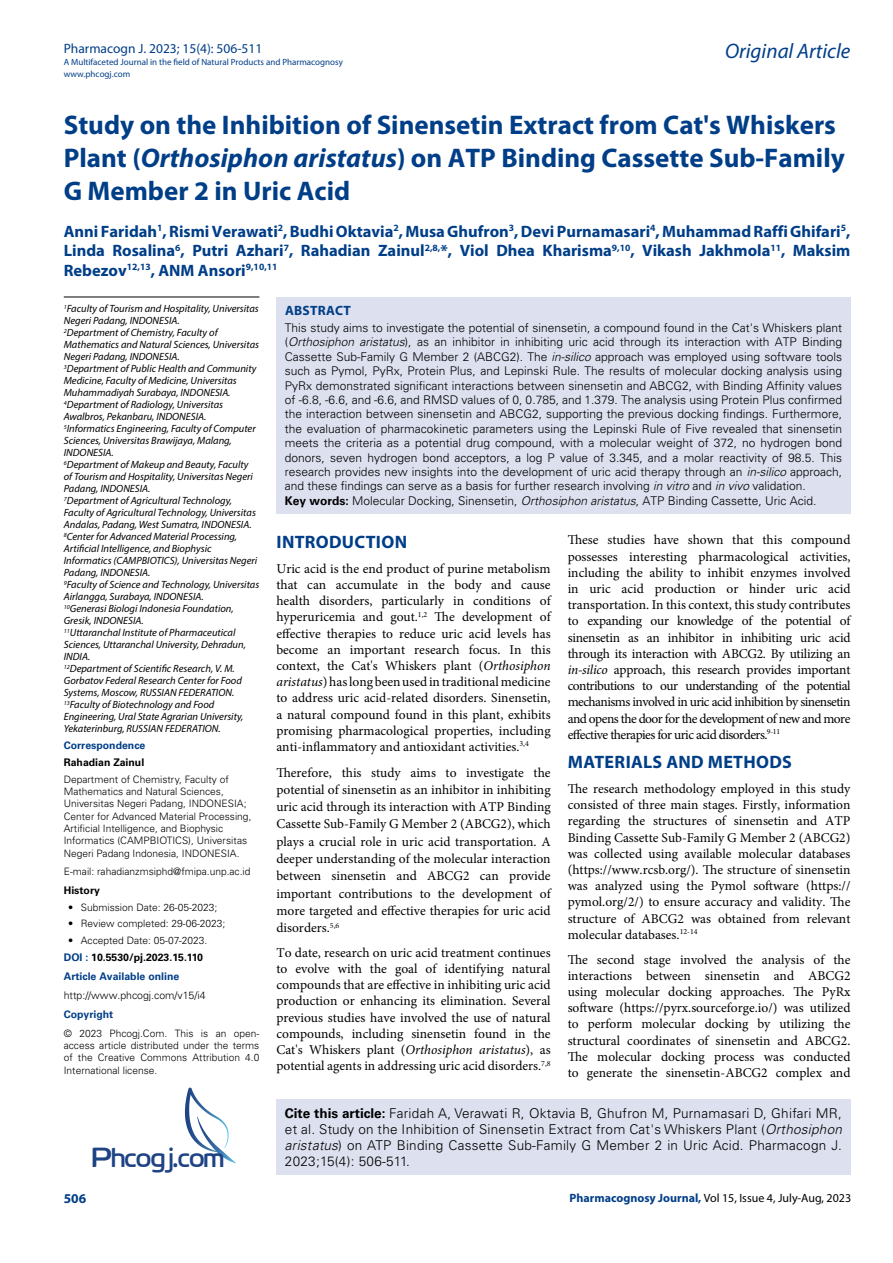
<style>
.page{position:relative;width:893px;height:1263px;background:#fff}
.page>*{position:absolute;margin:0;border:0;box-sizing:border-box;transform-origin:0 0}
.t1{font:27.6px "Cloud World";color:#1e4384}
.t2{font:700 27px/33px "Myriad Pro";color:#003e88}
.t3{font:italic 21px "Myriad Pro";color:#003e88}
.t4{font:700 18px "Myriad Pro";letter-spacing:.02em;color:#003e88}
.t5{font:700 16.5px/19.5px "Myriad Pro";color:#003e88;text-align:justify}
.t6{font:13.5px/16.2px "Minion Pro";color:#000;text-align:justify}
.t7{font:300 13.5px/16.2px "Univers LT Std";letter-spacing:.02em;color:#000;text-align:justify}
.t8{font:13.5px "Myriad Pro";color:#003e88}
.t9{font:700 13.5px "Myriad Pro";letter-spacing:.02em;color:#003e88}
.t10{font:300 12px/14.4px "Univers LT Std";color:#000}
.t11{font:12px "Myriad Pro";color:#000}
.t12{font:italic 10.5px/12px "Myriad Pro";color:#000}
.t13{font:700 10.5px/18.9px "Univers LT Std";color:#003e88}
.t14{font:300 10.5px "Univers LT Std";color:#000}
.t15{font:700 10.5px "Univers LT Std";color:#000}
.t16{font:300 10.2px/12.3px "Univers LT Std";color:#000}
.t17{font:9px/12px "Myriad Pro";color:#003e88}
.s1{font-style:italic}
.s2{color:#000}
.s3{font-weight:700}
.s4{font-weight:700;color:#003e88}
</style>
<div class="page">
<div style="left:276px;top:1099px;width:574px;height:76px;background:#dde0ef"></div>
<svg style="left:185px;top:1087px;width:51px;height:76px"></svg>
<div style="left:276px;top:297px;width:575px;height:216px;background:#dde0ef"></div>
<hr style="left:64px;top:297px;width:195px;height:1px;background:#000">
<p class="t8" style="left:64px;top:40px;width:200px">Pharmacogn J. 2023; 15(4): 506-511</p>
<p class="t17" style="left:64px;top:55px;width:281px">A Multifaceted Journal in the field of Natural Products and Pharmacognosy www.phcogj.com</p>
<h3 class="t3" style="left:725px;top:38px;width:127px">Original Article</h3>
<h2 class="t2" style="left:64px;top:108px;width:783px">Study on the Inhibition of Sinensetin Extract from Cat's Whiskers<br>Plant (<span class="s1">Orthosiphon aristatus</span>) on ATP Binding Cassette Sub-Family<br>G Member 2 in Uric Acid</h2>
<p class="t5" style="left:64px;top:221px;width:788px">Anni Faridah<sup>1</sup>, Rismi Verawati<sup>2</sup>, Budhi Oktavia<sup>2</sup>, Musa Ghufron<sup>3</sup>, Devi Purnamasari<sup>4</sup>, Muhammad Raffi Ghifari<sup>5</sup>, Linda Rosalina<sup>6</sup>, Putri Azhari<sup>7</sup>, Rahadian Zainul<sup>2,8,</sup>*, Viol Dhea Kharisma<sup>9,10</sup>, Vikash Jakhmola<sup>11</sup>, Maksim Rebezov<sup>12,13</sup>, ANM Ansori<sup>9,10,11</sup></p>
<p class="t12" style="left:64px;top:303px;width:197px"><sup>1</sup>Faculty of Tourism and Hospitality, Universitas Negeri Padang, INDONESIA.<br><sup>2</sup>Department of Chemistry, Faculty of Mathematics and Natural Sciences, Universitas Negeri Padang, INDONESIA.<br><sup>3</sup>Department of Public Health and Community Medicine, Faculty of Medicine, Universitas Muhammadiyah Surabaya, INDONESIA.<br><sup>4</sup>Department of Radiology, Universitas Awalbros, Pekanbaru, INDONESIA.<br><sup>5</sup>Informatics Engineering, Faculty of Computer Sciences, Universitas Brawijaya, Malang, INDONESIA.<br><sup>6</sup>Department of Makeup and Beauty, Faculty of Tourism and Hospitality, Universitas Negeri Padang, INDONESIA.<br><sup>7</sup>Department of Agricultural Technology, Faculty of Agricultural Technology, Universitas Andalas, Padang, West Sumatra, INDONESIA.<br><sup>8</sup>Center for Advanced Material Processing, Artificial Intelligence, and Biophysic Informatics (CAMPBIOTICS), Universitas Negeri Padang, INDONESIA.<br><sup>9</sup>Faculty of Science and Technology, Universitas Airlangga, Surabaya, INDONESIA.<br><sup>10</sup>Generasi Biologi Indonesia Foundation, Gresik, INDONESIA.<br><sup>11</sup>Uttaranchal Institute of Pharmaceutical Sciences, Uttaranchal University, Dehradun, INDIA.<br><sup>12</sup>Department of Scientific Research, V. M.<br>Gorbatov Federal Research Center for Food Systems, Moscow, RUSSIAN FEDERATION.<br><sup>13</sup>Faculty of Biotechnology and Food Engineering, Ural State Agrarian University, Yekaterinburg, RUSSIAN FEDERATION.</p>
<p class="t13" style="left:64px;top:736px;width:83px">Correspondence</p>
<p class="t15" style="left:64px;top:756px;width:82px">Rahadian Zainul</p>
<p class="t16" style="left:64px;top:773px;width:189px">Department of Chemistry, Faculty of Mathematics and Natural Sciences, Universitas Negeri Padang, INDONESIA; Center for Advanced Material Processing, Artificial Intelligence, and Biophysic Informatics (CAMPBIOTICS), Universitas Negeri Padang Indonesia, INDONESIA.</p>
<p class="t16" style="left:64px;top:865px;width:188px">E-mail: rahadianzmsiphd@fmipa.unp.ac.id</p>
<p class="t15" style="left:64px;top:884px;width:38px">History</p>
<p class="t16" style="left:68px;top:901px;width:151px">• Submission Date: 26-05-2023;</p>
<p class="t16" style="left:68px;top:917px;width:159px">• Review completed: 29-06-2023;</p>
<p class="t16" style="left:68px;top:934px;width:141px">• Accepted Date: 05-07-2023.</p>
<p class="t13" style="left:64px;top:948px;width:141px">DOI : <span class="s2">10.5530/pj.2023.15.110<br></span>Article Available online</p>
<p class="t14" style="left:64px;top:989px;width:143px">http://www.phcogj.com/v15/i4</p>
<p class="t13" style="left:64px;top:1005px;width:51px">Copyright</p>
<p class="t16" style="left:64px;top:1027px;width:197px;text-align:justify">© 2023 Phcogj.Com. This is an open&shy;access article distributed under the terms of the Creative Commons Attribution 4.0<br>International license.</p>
<p class="t9" style="left:285px;top:302px;width:67px">ABSTRACT</p>
<p class="t10" style="left:285px;top:320px;width:559px">This study aims to investigate the potential of sinensetin, a compound found in the Cat's Whiskers plant (<span class="s1">Orthosiphon aristatus</span>), as an inhibitor in inhibiting uric acid through its interaction with ATP Binding Cassette Sub-Family G Member 2 (ABCG2). The <span class="s1">in-silico</span> approach was employed using software tools such as Pymol, PyRx, Protein Plus, and Lepinski Rule. The results of molecular docking analysis using PyRx demonstrated significant interactions between sinensetin and ABCG2, with Binding Affinity values of -6.8, -6.6, and -6.6, and RMSD values of 0, 0.785, and 1.379. The analysis using Protein Plus confirmed the interaction between sinensetin and ABCG2, supporting the previous docking findings. Furthermore, the evaluation of pharmacokinetic parameters using the Lepinski Rule of Five revealed that sinensetin meets the criteria as a potential drug compound, with a molecular weight of 372, no hydrogen bond donors, seven hydrogen bond acceptors, a log P value of 3.345, and a molar reactivity of 98.5. This research provides new insights into the development of uric acid therapy through an <span class="s1">in-silico</span> approach, and these findings can serve as a basis for further research involving <span class="s1">in vitro</span> and <span class="s1">in vivo</span> validation.<br><span class="s3">Key words:</span> Molecular Docking, Sinensetin, <span class="s1">Orthosiphon aristatus</span>, ATP Binding Cassette, Uric Acid.</p>
<h3 class="t4" style="left:277px;top:530px;width:132px">INTRODUCTION</h3>
<p class="t6" style="left:276px;top:560px;width:276px">Uric acid is the end product of purine metabolism that can accumulate in the body and cause health disorders, particularly in conditions of hyperuricemia and gout.<sup>1,2</sup> The development of effective therapies to reduce uric acid levels has become an important research focus. In this context, the Cat's Whiskers plant (<span class="s1">Orthosiphon aristatus</span>) has long been used in traditional medicine to address uric acid-related disorders. Sinensetin, a natural compound found in this plant, exhibits promising pharmacological properties, including anti-inflammatory and antioxidant activities.<sup>3,4</sup></p>
<p class="t6" style="left:276px;top:764px;width:276px;line-height:17.2px">Therefore, this study aims to investigate the potential of sinensetin as an inhibitor in inhibiting uric acid through its interaction with ATP Binding Cassette Sub-Family G Member 2 (ABCG2), which plays a crucial role in uric acid transportation. A deeper understanding of the molecular interaction between sinensetin and ABCG2 can provide important contributions to the development of more targeted and effective therapies for uric acid disorders.<sup>5,6</sup></p>
<p class="t6" style="left:276px;top:944px;width:276px">To date, research on uric acid treatment continues to evolve with the goal of identifying natural compounds that are effective in inhibiting uric acid production or enhancing its elimination. Several previous studies have involved the use of natural compounds, including sinensetin found in the Cat's Whiskers plant (<span class="s1">Orthosiphon aristatus</span>), as potential agents in addressing uric acid disorders.<sup>7,8</sup></p>
<p class="t6" style="left:568px;top:532px;width:284px">These studies have shown that this compound possesses interesting pharmacological activities, including the ability to inhibit enzymes involved in uric acid production or hinder uric acid transportation. In this context, this study contributes to expanding our knowledge of the potential of sinensetin as an inhibitor in inhibiting uric acid through its interaction with ABCG2. By utilizing an <span class="s1">in-silico</span> approach, this research provides important contributions to our understanding of the potential mechanisms involved in uric acid inhibition by sinensetin and opens the door for the development of new and more effective therapies for uric acid disorders.<sup>9-11</sup></p>
<h3 class="t4" style="left:568px;top:750px;width:226px">MATERIALS AND METHODS</h3>
<p class="t6" style="left:568px;top:781px;width:284px">The research methodology employed in this study consisted of three main stages. Firstly, information regarding the structures of sinensetin and ATP Binding Cassette Sub-Family G Member 2 (ABCG2) was collected using available molecular databases (https://www.rcsb.org/). The structure of sinensetin was analyzed using the Pymol software (https:// pymol.org/2/) to ensure accuracy and validity. The structure of ABCG2 was obtained from relevant molecular databases.<sup>12-14</sup></p>
<p class="t6" style="left:568px;top:951px;width:284px">The second stage involved the analysis of the interactions between sinensetin and ABCG2 using molecular docking approaches. The PyRx software (https://pyrx.sourceforge.io/) was utilized to perform molecular docking by utilizing the structural coordinates of sinensetin and ABCG2.<br>The molecular docking process was conducted to generate the sinensetin-ABCG2 complex and</p>
<p class="t7" style="left:285px;top:1105px;width:559px"><span class="s3">Cite this article:</span> Faridah A, Verawati R, Oktavia B, Ghufron M, Purnamasari D, Ghifari MR, et al. Study on the Inhibition of Sinensetin Extract from Cat's Whiskers Plant (<span class="s1">Orthosiphon aristatus</span>) on ATP Binding Cassette Sub-Family G Member 2 in Uric Acid. Pharmacogn J.</p>
<h1 class="t1" style="left:92px;top:1136px;width:134px">Phcogj.com</h1>
<p class="t7" style="left:285px;top:1153px;width:126px">2023;15(4): 506-511.</p>
<p class="t9" style="left:64px;top:1190px;width:24px">506</p>
<p class="t11" style="left:570px;top:1190px;width:283px"><span class="s4">Pharmacognosy Journal,</span> Vol 15, Issue 4, July-Aug, 2023</p>
</div>
